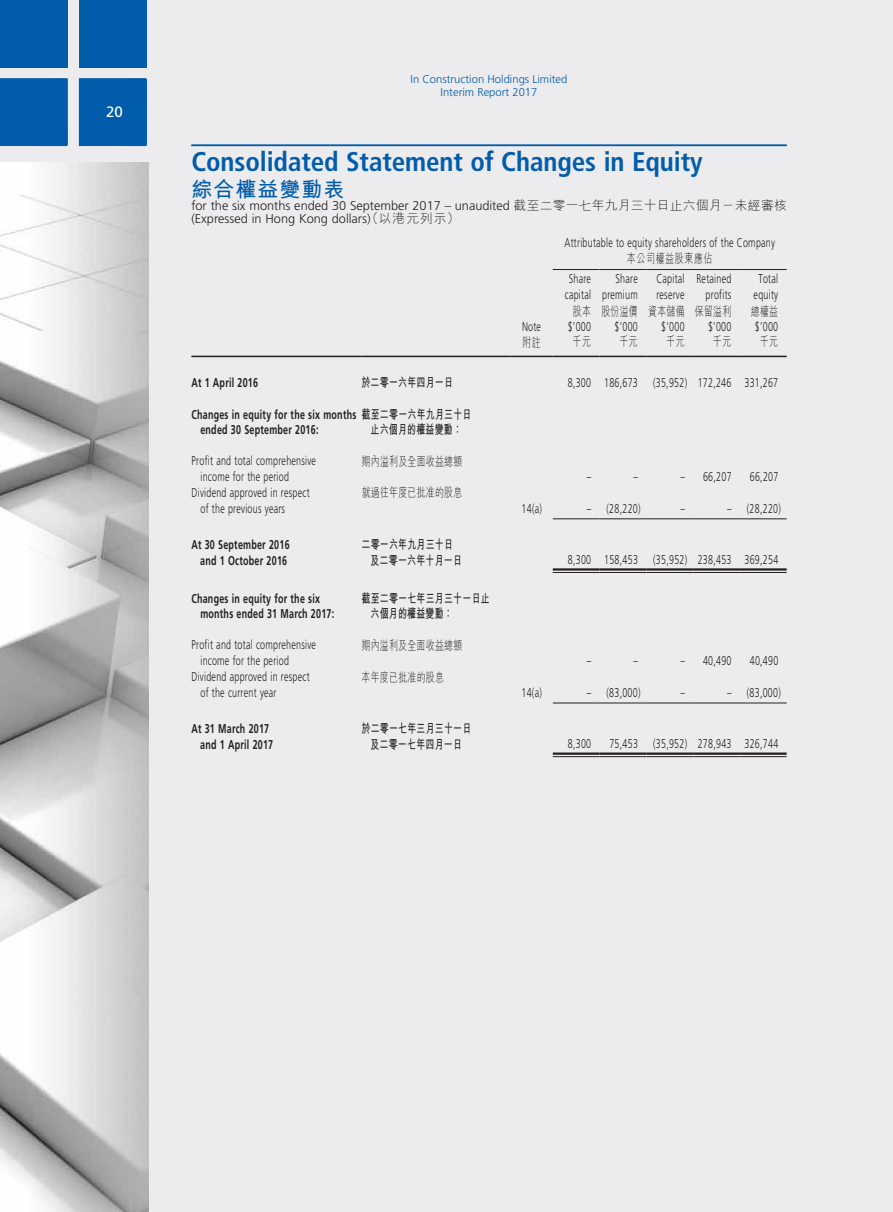
<style>
.page{position:relative;width:893px;height:1212px;background:#ececee}
.page>*{position:absolute;margin:0;border:0;box-sizing:border-box;transform-origin:0 0}
.t1{font:700 condensed 27px "Frutiger LT Std";letter-spacing:-.005em;color:#015dab}
.t2{font:700 21px "M Hei HK";letter-spacing:.05em;color:#015dab}
.t3{font:15px "Frutiger LT Std";color:#fff}
.t4{font:300 12.75px/15.8px "Frutiger LT Std";letter-spacing:.03em;color:#231f20;scale:.7 1}
.t5{font:700 12.75px/15.8px "Frutiger LT Std";letter-spacing:.03em;color:#231f20;scale:.7 1}
.t6{font:300 12.75px/12.8px "Frutiger LT Std";color:#231f20}
.t7{font:700 12.75px/15.8px "M Hei HK";letter-spacing:.03em;color:#231f20;scale:.7 1}
.t8{font:300 12.75px "M Hei HK";letter-spacing:.03em;color:#231f20;scale:.7 1}
.t9{font:300 12.75px "M Hei HK";letter-spacing:.08em;color:#231f20;scale:.7 1}
.t10{font:300 11.25px/13.5px "Frutiger LT Std";color:#015dab;text-align:center}
.s1{font-family:"M Hei HK"}
</style>
<div class="page">
<img style="left:0;top:162px;width:149px;height:1050px">
<div style="left:79px;top:0;width:68px;height:67px;background:#015dab"></div>
<div style="left:0;top:0;width:68px;height:67px;background:#015dab"></div>
<div style="left:79px;top:78px;width:68px;height:68px;background:#015dab"></div>
<div style="left:0;top:78px;width:68px;height:68px;background:#015dab"></div>
<hr style="left:191px;top:145px;width:596px;height:1px;background:#015dab">
<hr style="left:553px;top:269px;width:47px;height:1px;background:#231f20">
<hr style="left:600px;top:269px;width:46px;height:1px;background:#231f20">
<hr style="left:646px;top:269px;width:47px;height:1px;background:#231f20">
<hr style="left:693px;top:269px;width:47px;height:1px;background:#231f20">
<hr style="left:740px;top:269px;width:47px;height:1px;background:#231f20">
<hr style="left:191px;top:356px;width:170px;height:1px;background:#231f20">
<hr style="left:361px;top:356px;width:149px;height:1px;background:#231f20">
<hr style="left:510px;top:356px;width:43px;height:1px;background:#231f20">
<hr style="left:553px;top:356px;width:47px;height:1px;background:#231f20">
<hr style="left:600px;top:356px;width:46px;height:1px;background:#231f20">
<hr style="left:646px;top:356px;width:47px;height:1px;background:#231f20">
<hr style="left:693px;top:356px;width:47px;height:1px;background:#231f20">
<hr style="left:740px;top:356px;width:47px;height:1px;background:#231f20">
<hr style="left:553px;top:518px;width:47px;height:1px;background:#231f20">
<hr style="left:600px;top:518px;width:46px;height:1px;background:#231f20">
<hr style="left:646px;top:518px;width:47px;height:1px;background:#231f20">
<hr style="left:693px;top:518px;width:47px;height:1px;background:#231f20">
<hr style="left:740px;top:518px;width:47px;height:1px;background:#231f20">
<hr style="left:553px;top:568px;width:47px;height:3px;background:#231f20">
<hr style="left:553px;top:572px;width:47px;height:1px;background:#231f20">
<hr style="left:600px;top:568px;width:46px;height:3px;background:#231f20">
<hr style="left:600px;top:572px;width:46px;height:1px;background:#231f20">
<hr style="left:646px;top:568px;width:47px;height:3px;background:#231f20">
<hr style="left:646px;top:572px;width:47px;height:1px;background:#231f20">
<hr style="left:693px;top:568px;width:47px;height:3px;background:#231f20">
<hr style="left:693px;top:572px;width:47px;height:1px;background:#231f20">
<hr style="left:740px;top:568px;width:47px;height:3px;background:#231f20">
<hr style="left:740px;top:572px;width:47px;height:1px;background:#231f20">
<hr style="left:553px;top:703px;width:47px;height:1px;background:#231f20">
<hr style="left:600px;top:703px;width:46px;height:1px;background:#231f20">
<hr style="left:646px;top:703px;width:47px;height:1px;background:#231f20">
<hr style="left:693px;top:703px;width:47px;height:1px;background:#231f20">
<hr style="left:740px;top:703px;width:47px;height:1px;background:#231f20">
<hr style="left:553px;top:752px;width:47px;height:3px;background:#231f20">
<hr style="left:553px;top:756px;width:47px;height:1px;background:#231f20">
<hr style="left:600px;top:752px;width:46px;height:3px;background:#231f20">
<hr style="left:600px;top:756px;width:46px;height:1px;background:#231f20">
<hr style="left:646px;top:752px;width:47px;height:3px;background:#231f20">
<hr style="left:646px;top:756px;width:47px;height:1px;background:#231f20">
<hr style="left:693px;top:752px;width:47px;height:3px;background:#231f20">
<hr style="left:693px;top:756px;width:47px;height:1px;background:#231f20">
<hr style="left:740px;top:752px;width:47px;height:3px;background:#231f20">
<hr style="left:740px;top:756px;width:47px;height:1px;background:#231f20">
<p class="t3" style="left:106px;top:103px;width:18px">20</p>
<p class="t10" style="left:411px;top:72px;width:158px">In Construction Holdings Limited<br>Interim Report 2017</p>
<h1 class="t1" style="left:191px;top:146px;width:513px">Consolidated Statement of Changes in Equity</h1>
<h2 class="t2" style="left:191px;top:174px;width:155px">綜合權益變動表</h2>
<p class="t6" style="left:191px;top:200px;width:597px">for the six months ended 30 September 2017 – unaudited <span class="s1">截至二零一七年九月三十日止六個月－未經審核</span>(Expressed in Hong Kong dollars)<span class="s1">（以港元列示）</span></p>
<p class="t4" style="left:564px;top:235px;width:302px">Attributable to equity shareholders of the Company</p>
<p class="t9" style="left:627px;top:249px;width:124px">本公司權益股東應佔</p>
<p class="t4" style="left:565px;top:271px;width:39px;text-align:center">Share capital</p>
<p class="t4" style="left:602px;top:271px;width:53px;text-align:right">Share premium</p>
<p class="t4" style="left:656px;top:271px;width:42px">Capital reserve</p>
<p class="t4" style="left:696px;top:271px;width:51px;text-align:right">Retained profits</p>
<p class="t4" style="left:754px;top:271px;width:37px;text-align:center">Total equity</p>
<p class="t8" style="left:573px;top:302px;width:228px">股本 股份溢價 資本儲備 保留溢利</p>
<p class="t8" style="left:751px;top:302px;width:40px">總權益</p>
<p class="t4" style="left:522px;top:319px;width:29px">Note</p>
<p class="t4" style="left:568px;top:319px;width:35px">$’000</p>
<p class="t4" style="left:614px;top:319px;width:35px">$’000</p>
<p class="t4" style="left:661px;top:319px;width:35px">$’000</p>
<p class="t4" style="left:708px;top:319px;width:35px">$’000</p>
<p class="t4" style="left:755px;top:319px;width:35px">$’000</p>
<p class="t8" style="left:522px;top:333px;width:27px">附註</p>
<p class="t8" style="left:573px;top:333px;width:28px">千元</p>
<p class="t8" style="left:619px;top:333px;width:28px">千元</p>
<p class="t8" style="left:666px;top:333px;width:28px">千元</p>
<p class="t8" style="left:713px;top:333px;width:28px">千元</p>
<p class="t8" style="left:760px;top:333px;width:28px">千元</p>
<p class="t5" style="left:191px;top:375px;width:97px">At 1 April 2016</p>
<p class="t7" style="left:361px;top:373px;width:132px">於二零一六年四月一日</p>
<p class="t4" style="left:568px;top:374px;width:302px">8,300 186,673 (35,952) 172,246 331,267</p>
<p class="t5" style="left:200px;top:406px;width:389px;text-indent:-9px">Changes in equity for the six months <span class="s1">截至二零一六年九月三十日</span>ended 30 September 2016:</p>
<p class="t7" style="left:371px;top:421px;width:132px">止六個月的權益變動：</p>
<p class="t4" style="left:200px;top:453px;width:167px;text-indent:-9px">Profit and total comprehensive income for the period</p>
<p class="t8" style="left:362px;top:452px;width:145px">期內溢利及全面收益總額</p>
<p class="t4" style="left:201px;top:485px;width:157px;text-indent:-9px">Dividend approved in respect of the previous years</p>
<p class="t8" style="left:362px;top:484px;width:145px">就過往年度已批准的股息</p>
<p class="t5" style="left:191px;top:537px;width:142px;text-align:center">At 30 September 2016 and 1 October 2016</p>
<p class="t7" style="left:370px;top:535px;width:132px;text-indent:-9px">二零一六年九月三十日及二零一六年十月一日</p>
<p class="t5" style="left:200px;top:590px;width:193px;text-indent:-9px">Changes in equity for the six months ended 31 March 2017:</p>
<p class="t7" style="left:370px;top:589px;width:172px;text-indent:-9px">截至二零一七年三月三十一日止六個月的權益變動：</p>
<p class="t4" style="left:200px;top:637px;width:167px;text-indent:-9px">Profit and total comprehensive income for the period</p>
<p class="t8" style="left:362px;top:636px;width:145px">期內溢利及全面收益總額</p>
<p class="t4" style="left:200px;top:669px;width:157px;text-indent:-9px">Dividend approved in respect of the current year</p>
<p class="t8" style="left:362px;top:668px;width:119px">本年度已批准的股息</p>
<p class="t5" style="left:200px;top:721px;width:106px;text-indent:-9px">At 31 March 2017 and 1 April 2017</p>
<p class="t7" style="left:361px;top:720px;width:158px;text-align:center">於二零一七年三月三十一日及二零一七年四月一日</p>
<p class="t4" style="left:587px;top:469px;width:8px">–</p>
<p class="t4" style="left:634px;top:469px;width:8px">–</p>
<p class="t4" style="left:680px;top:469px;width:75px">– 66,207</p>
<p class="t4" style="left:750px;top:469px;width:42px">66,207</p>
<p class="t4" style="left:522px;top:500px;width:31px">14(a)</p>
<p class="t4" style="left:587px;top:500px;width:78px">– (28,220)</p>
<p class="t4" style="left:680px;top:500px;width:8px">–</p>
<p class="t4" style="left:727px;top:500px;width:78px">– (28,220)</p>
<p class="t4" style="left:568px;top:552px;width:302px">8,300 158,453 (35,952) 238,453 369,254</p>
<p class="t4" style="left:587px;top:653px;width:8px">–</p>
<p class="t4" style="left:634px;top:653px;width:8px">–</p>
<p class="t4" style="left:680px;top:653px;width:75px">– 40,490</p>
<p class="t4" style="left:750px;top:653px;width:42px">40,490</p>
<p class="t4" style="left:522px;top:685px;width:31px">14(a)</p>
<p class="t4" style="left:587px;top:685px;width:78px">– (83,000)</p>
<p class="t4" style="left:680px;top:685px;width:8px">–</p>
<p class="t4" style="left:727px;top:685px;width:78px">– (83,000)</p>
<p class="t4" style="left:568px;top:736px;width:35px">8,300</p>
<p class="t4" style="left:609px;top:736px;width:243px">75,453 (35,952) 278,943 326,744</p>
</div>
